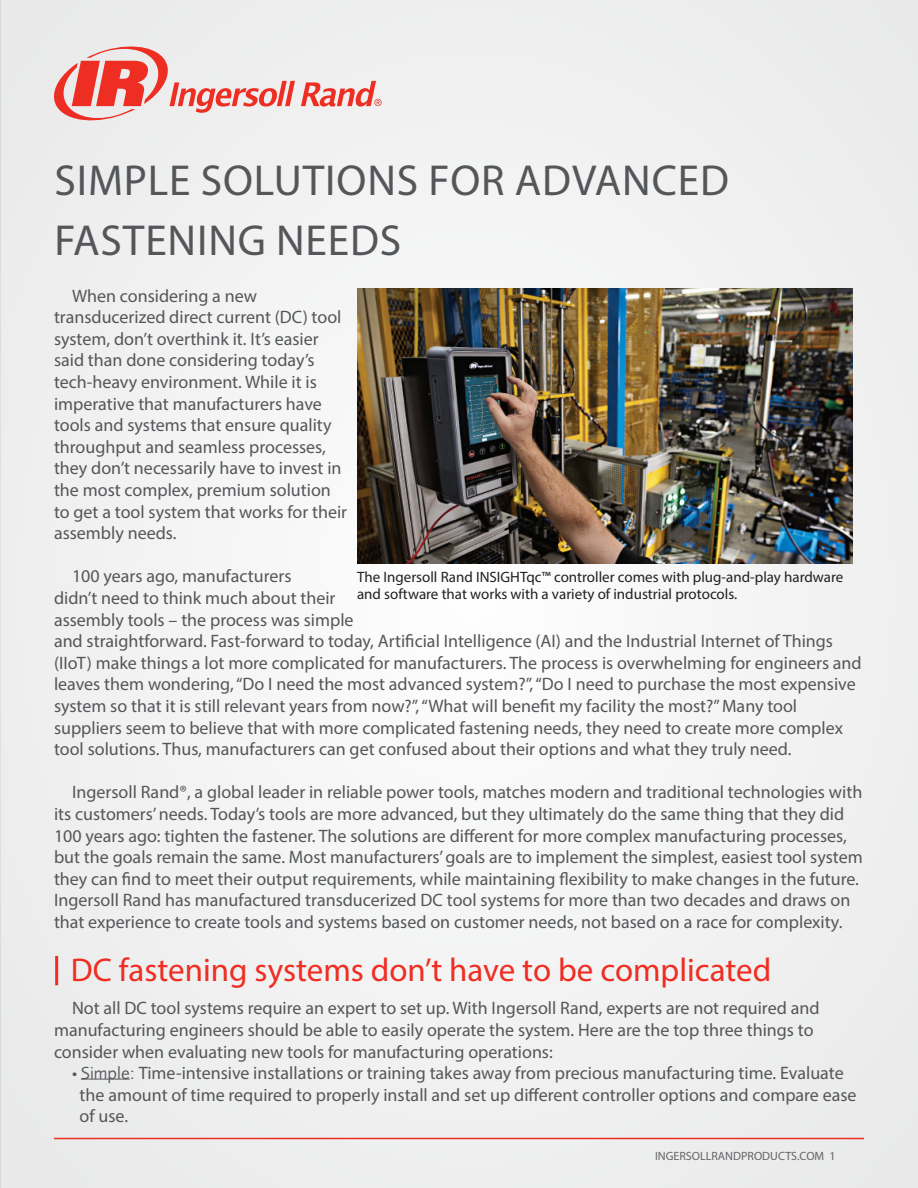
<style>
.page{position:relative;width:918px;height:1188px;background:#f1f1f1}
.page>*{position:absolute;margin:0;border:0;box-sizing:border-box;transform-origin:0 0}
.t1{font:43.5px/60px "Myriad Pro";letter-spacing:.02em;color:#555659}
.t2{font:33px "Myriad Pro";color:#ee2e22}
.t3{font:18px/21.6px "Myriad Pro";color:#555659}
.Header_1{font:15px/16.5px "Myriad Pro";color:#231f20}
.t4{font:12px "Myriad Pro";color:#555659}
.s1{font-family:"Foundry Sans"}
</style>
<div class="page">
<hr style="left:81px;top:1079px;width:49px;height:1px;background:#555659">
<svg style="left:54px;top:46px;width:328px;height:75px"></svg>
<hr style="left:54px;top:1138px;width:810px;height:1px;background:#ee2e22">
<img style="left:357px;top:288px;width:496px;height:275px">
<hr style="left:55px;top:956px;width:3px;height:29px;background:#ee2e22">
<p class="t1" style="left:54px;top:149px;width:676px">SIMPLE SOLUTIONS FOR ADVANCED<br>FASTENING NEEDS</p>
<p class="t3" style="left:54px;top:284px;width:295px;text-indent:18px">When considering a new transducerized direct current (DC) tool system, don’t overthink it. It’s easier said than done considering today’s tech-heavy environment. While it is imperative that manufacturers have tools and systems that ensure quality throughput and seamless processes, they don’t necessarily have to invest in the most complex, premium solution to get a tool system that works for their assembly needs.</p>
<p class="t3" style="left:54px;top:565px;width:809px;text-indent:18px">100 years ago, manufacturers<br>didn’t need to think much about their<br>assembly tools – the process was simple<br>and straightforward. Fast-forward to today, Artificial Intelligence (AI) and the Industrial Internet of Things (IIoT) make things a lot more complicated for manufacturers. The process is overwhelming for engineers and leaves them wondering, “Do I need the most advanced system?”, “Do I need to purchase the most expensive system so that it is still relevant years from now?”, “What will benefit my facility the most?” Many tool suppliers seem to believe that with more complicated fastening needs, they need to create more complex tool solutions. Thus, manufacturers can get confused about their options and what they truly need.</p>
<p class="t3" style="left:54px;top:781px;width:810px;text-indent:18px">Ingersoll Rand®, a global leader in reliable power tools, matches modern and traditional technologies with its customers’ needs. Today’s tools are more advanced, but they ultimately do the same thing that they did 100 years ago: tighten the fastener. The solutions are different for more complex manufacturing processes, but the goals remain the same. Most manufacturers’ goals are to implement the simplest, easiest tool system they can find to meet their output requirements, while maintaining flexibility to make changes in the future.<br>Ingersoll Rand has manufactured transducerized DC tool systems for more than two decades and draws on that experience to create tools and systems based on customer needs, not based on a race for complexity.</p>
<p class="Header_1" style="left:357px;top:569px;width:488px">The Ingersoll Rand INSIGHTqc™ controller comes with plug-and-play hardware and software that works with a variety of industrial protocols.</p>
<p class="t2" style="left:71px;top:949px;width:702px">DC fastening systems don’t have to be complicated</p>
<p class="t3" style="left:54px;top:997px;width:767px;text-indent:18px">Not all DC tool systems require an expert to set up. With Ingersoll Rand, experts are not required and manufacturing engineers should be able to easily operate the system. Here are the top three things to consider when evaluating new tools for manufacturing operations:</p>
<p class="t3" style="left:72px;top:1062px;width:773px">• <span class="s1">Simple:</span> Time-intensive installations or training takes away from precious manufacturing time. Evaluate</p>
<p class="t3" style="left:80px;top:1084px;width:779px">the amount of time required to properly install and set up different controller options and compare ease</p>
<p class="t3" style="left:80px;top:1105px;width:50px">of use.</p>
<p class="t4" style="left:655px;top:1149px;width:182px">INGERSOLLRANDPRODUCTS.COM 1</p>
</div>
